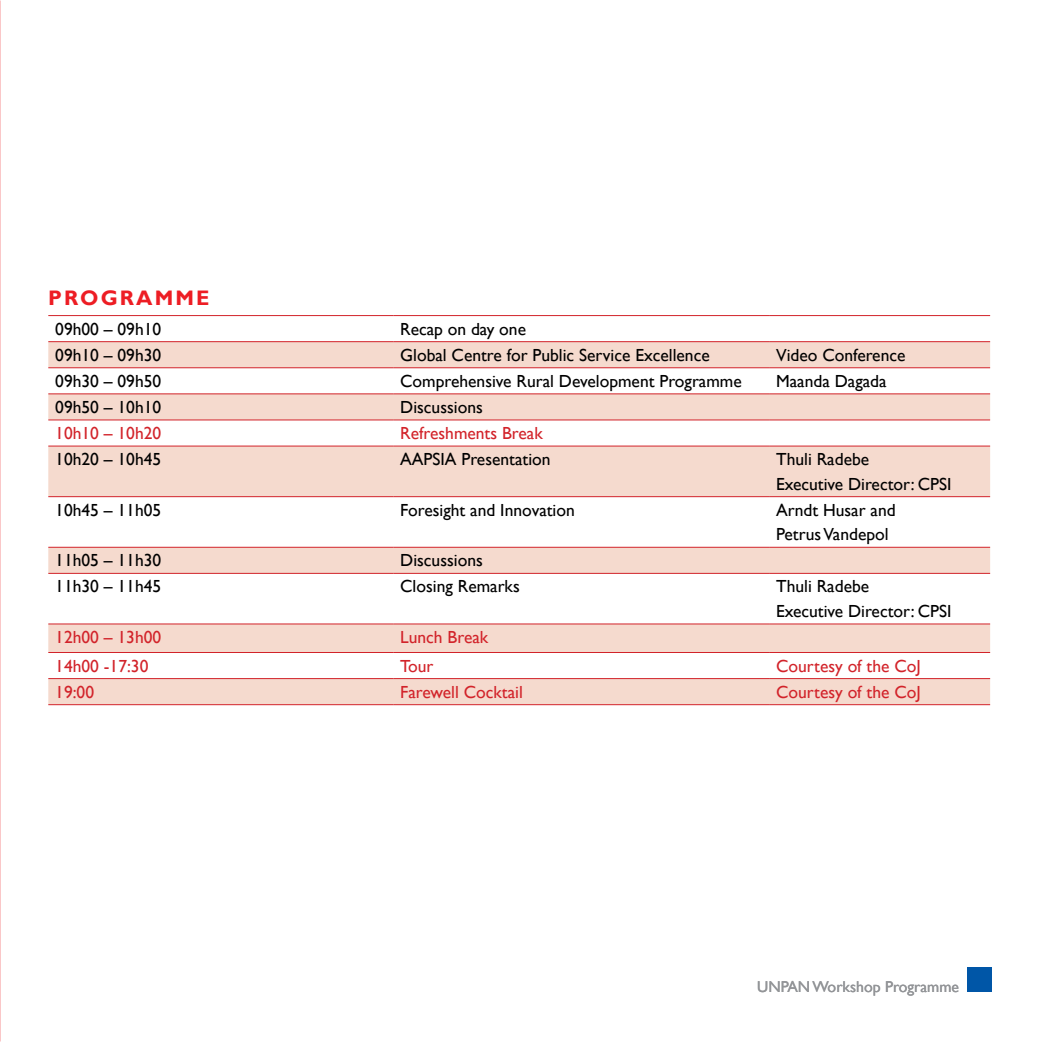
<style>
.page{position:relative;width:1042px;height:1042px;background:#fff}
.page>*{position:absolute;margin:0;border:0;box-sizing:border-box;transform-origin:0 0}
.t1{font:700 21px "Gill Sans";letter-spacing:.1em;color:#ed1d24}
.t2{font:17.5px/24.5px "Gill Sans";color:#000}
.t3{font:17.5px "Gill Sans";color:#d2232a}
.t4{font:15.75px "Gill Sans";color:#939598}
</style>
<div class="page">
<svg style="left:48px;top:342px;width:942px;height:362px;fill:#f5dace"></svg>
<hr style="left:48px;top:315px;width:345px;height:1px;background:#d2232a">
<hr style="left:393px;top:315px;width:376px;height:1px;background:#d2232a">
<hr style="left:769px;top:315px;width:221px;height:1px;background:#d2232a">
<hr style="left:48px;top:341px;width:345px;height:1px;background:#d2232a">
<hr style="left:393px;top:341px;width:376px;height:1px;background:#d2232a">
<hr style="left:769px;top:341px;width:221px;height:1px;background:#d2232a">
<hr style="left:48px;top:367px;width:345px;height:1px;background:#d2232a">
<hr style="left:393px;top:367px;width:376px;height:1px;background:#d2232a">
<hr style="left:769px;top:367px;width:221px;height:1px;background:#d2232a">
<hr style="left:48px;top:393px;width:345px;height:1px;background:#d2232a">
<hr style="left:393px;top:393px;width:376px;height:1px;background:#d2232a">
<hr style="left:769px;top:393px;width:221px;height:1px;background:#d2232a">
<hr style="left:48px;top:419px;width:345px;height:1px;background:#d2232a">
<hr style="left:393px;top:419px;width:376px;height:1px;background:#d2232a">
<hr style="left:769px;top:419px;width:221px;height:1px;background:#d2232a">
<hr style="left:48px;top:446px;width:345px;height:1px;background:#d2232a">
<hr style="left:393px;top:446px;width:376px;height:1px;background:#d2232a">
<hr style="left:769px;top:446px;width:221px;height:1px;background:#d2232a">
<hr style="left:48px;top:496px;width:345px;height:1px;background:#d2232a">
<hr style="left:393px;top:496px;width:376px;height:1px;background:#d2232a">
<hr style="left:769px;top:496px;width:221px;height:1px;background:#d2232a">
<hr style="left:48px;top:547px;width:345px;height:1px;background:#d2232a">
<hr style="left:393px;top:547px;width:376px;height:1px;background:#d2232a">
<hr style="left:769px;top:547px;width:221px;height:1px;background:#d2232a">
<hr style="left:48px;top:573px;width:345px;height:1px;background:#d2232a">
<hr style="left:393px;top:573px;width:376px;height:1px;background:#d2232a">
<hr style="left:769px;top:573px;width:221px;height:1px;background:#d2232a">
<hr style="left:48px;top:623px;width:345px;height:1px;background:#d2232a">
<hr style="left:393px;top:623px;width:376px;height:1px;background:#d2232a">
<hr style="left:769px;top:623px;width:221px;height:1px;background:#d2232a">
<hr style="left:48px;top:652px;width:345px;height:1px;background:#d2232a">
<hr style="left:393px;top:652px;width:376px;height:1px;background:#d2232a">
<hr style="left:769px;top:652px;width:221px;height:1px;background:#d2232a">
<hr style="left:48px;top:678px;width:345px;height:1px;background:#d2232a">
<hr style="left:393px;top:678px;width:376px;height:1px;background:#d2232a">
<hr style="left:769px;top:678px;width:221px;height:1px;background:#d2232a">
<hr style="left:48px;top:704px;width:345px;height:1px;background:#d2232a">
<hr style="left:393px;top:704px;width:376px;height:1px;background:#d2232a">
<hr style="left:769px;top:704px;width:221px;height:1px;background:#d2232a">
<div style="left:967px;top:967px;width:25px;height:25px;background:#0056a7"></div>
<p class="t1" style="left:48px;top:285px;width:163px">PROGRAMME</p>
<p class="t2" style="left:55px;top:317px;width:107px">09h00 – 09h10</p>
<p class="t2" style="left:400px;top:317px;width:127px">Recap on day one</p>
<p class="t2" style="left:55px;top:343px;width:107px">09h10 – 09h30</p>
<p class="t2" style="left:400px;top:343px;width:311px">Global Centre for Public Service Excellence</p>
<p class="t2" style="left:776px;top:343px;width:131px">Video Conference</p>
<p class="t2" style="left:55px;top:369px;width:107px">09h30 – 09h50</p>
<p class="t2" style="left:400px;top:369px;width:343px">Comprehensive Rural Development Programme</p>
<p class="t2" style="left:776px;top:369px;width:112px">Maanda Dagada</p>
<p class="t2" style="left:55px;top:395px;width:107px">09h50 – 10h10</p>
<p class="t2" style="left:400px;top:395px;width:84px">Discussions</p>
<p class="t3" style="left:55px;top:423px;width:107px">10h10 – 10h20</p>
<p class="t3" style="left:400px;top:423px;width:144px">Refreshments Break</p>
<p class="t2" style="left:55px;top:447px;width:107px">10h20 – 10h45</p>
<p class="t2" style="left:400px;top:447px;width:152px">AAPSIA Presentation</p>
<p class="t2" style="left:776px;top:447px;width:177px">Thuli Radebe<br>Executive Director: CPSI</p>
<p class="t2" style="left:55px;top:498px;width:107px">10h45 – 11h05</p>
<p class="t2" style="left:400px;top:498px;width:176px">Foresight and Innovation</p>
<p class="t2" style="left:776px;top:498px;width:121px">Arndt Husar and<br>Petrus Vandepol</p>
<p class="t2" style="left:55px;top:548px;width:107px">11h05 – 11h30</p>
<p class="t2" style="left:400px;top:548px;width:84px">Discussions</p>
<p class="t2" style="left:55px;top:575px;width:107px">11h30 – 11h45</p>
<p class="t2" style="left:400px;top:575px;width:121px">Closing Remarks</p>
<p class="t2" style="left:776px;top:575px;width:177px">Thuli Radebe<br>Executive Director: CPSI</p>
<p class="t3" style="left:55px;top:627px;width:107px">12h00 – 13h00</p>
<p class="t3" style="left:400px;top:627px;width:90px">Lunch Break</p>
<p class="t3" style="left:55px;top:655px;width:95px">14h00 -17:30</p>
<p class="t3" style="left:400px;top:655px;width:35px">Tour</p>
<p class="t3" style="left:776px;top:655px;width:146px">Courtesy of the CoJ</p>
<p class="t3" style="left:55px;top:681px;width:40px">19:00</p>
<p class="t3" style="left:400px;top:681px;width:124px">Farewell Cocktail</p>
<p class="t3" style="left:776px;top:681px;width:146px">Courtesy of the CoJ</p>
<p class="t4" style="left:757px;top:978px;width:203px">UNPAN Workshop Programme</p>
</div>
